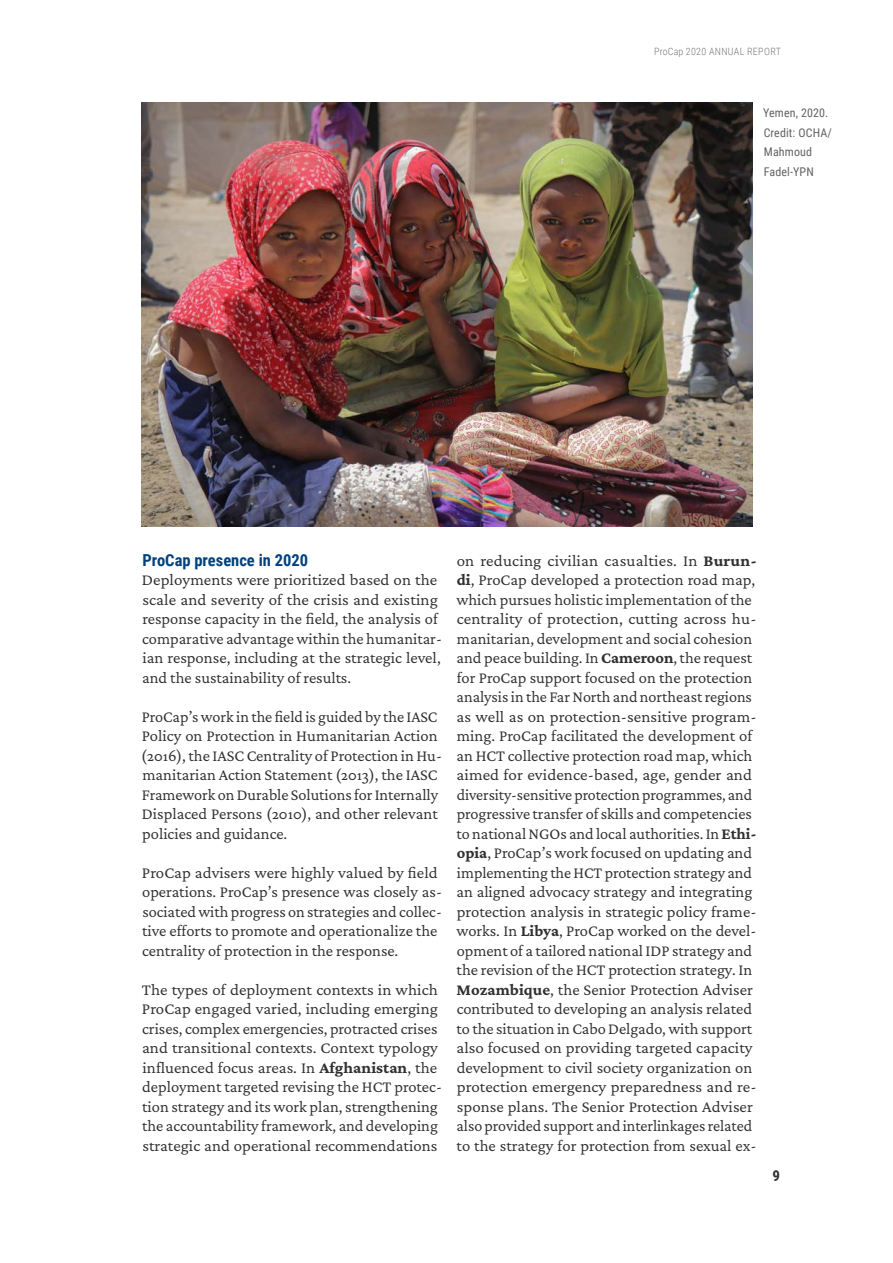
<style>
.page{position:relative;width:893px;height:1263px;background:#fff}
.page>*{position:absolute;margin:0;border:0;box-sizing:border-box;transform-origin:0 0}
.Body{font:16.5px/19.5px "Crimson Pro";color:#312f30}
.Heading_2{font:700 16.5px "Roboto Condensed";color:#01427c}
.t1{font:700 15px "Roboto Condensed";color:#312f30}
.Caption_Right{font:12px/19.5px "Roboto Condensed";letter-spacing:.01em;color:#636366}
.t2{font:300 10.05px "Roboto Condensed";letter-spacing:.035em;color:#76787b}
.s1{font-weight:700}
</style>
<div class="page">
<img style="left:142px;top:102px;width:611px;height:424px">
<p class="t2" style="left:654px;top:44px;width:128px">ProCap 2020 ANNUAL REPORT</p>
<p class="Caption_Right" style="left:763px;top:103px;width:70px">Yemen, 2020.<br>Credit: OCHA/<br>Mahmoud<br>Fadel-YPN</p>
<p class="Heading_2" style="left:143px;top:548px;width:167px">ProCap presence in 2020</p>
<p class="Body" style="left:142px;top:570px;width:302px">Deployments were prioritized based on the scale and severity of the crisis and existing response capacity in the field, the analysis of comparative advantage within the humanitar&shy;ian response, including at the strategic level, and the sustainability of results.</p>
<p class="Body" style="left:141px;top:706px;width:302px">ProCap’s work in the field is guided by the IASC Policy on Protection in Humanitarian Action (2016), the IASC Centrality of Protection in Hu&shy;manitarian Action Statement (2013), the IASC Framework on Durable Solutions for Internally Displaced Persons (2010), and other relevant policies and guidance.</p>
<p class="Body" style="left:142px;top:862px;width:302px">ProCap advisers were highly valued by field operations. ProCap’s presence was closely as&shy;sociated with progress on strategies and collec&shy;tive efforts to promote and operationalize the centrality of protection in the response.</p>
<p class="Body" style="left:142px;top:979px;width:302px">The types of deployment contexts in which ProCap engaged varied, including emerging crises, complex emergencies, protracted crises and transitional contexts. Context typology influenced focus areas. In <span class="s1">Afghanistan</span>, the deployment targeted revising the HCT protec&shy;tion strategy and its work plan, strengthening the accountability framework, and developing strategic and operational recommendations</p>
<p class="Body" style="left:456px;top:550px;width:302px">on reducing civilian casualties. In <span class="s1">Burun&shy;di</span>, ProCap developed a protection road map, which pursues holistic implementation of the centrality of protection, cutting across hu&shy;manitarian, development and social cohesion and peace building. In <span class="s1">Cameroon</span>, the request for ProCap support focused on the protection analysis in the Far North and northeast regions as well as on protection-sensitive program&shy;ming. ProCap facilitated the development of an HCT collective protection road map, which aimed for evidence-based, age, gender and diversity-sensitive protection programmes, and progressive transfer of skills and competencies to national NGOs and local authorities. In <span class="s1">Ethi&shy;opia</span>, ProCap’s work focused on updating and implementing the HCT protection strategy and an aligned advocacy strategy and integrating protection analysis in strategic policy frame&shy;works. In <span class="s1">Libya</span>, ProCap worked on the devel&shy;opment of a tailored national IDP strategy and the revision of the HCT protection strategy. In <span class="s1">Mozambique</span>, the Senior Protection Adviser contributed to developing an analysis related to the situation in Cabo Delgado, with support also focused on providing targeted capacity development to civil society organization on protection emergency preparedness and re&shy;sponse plans. The Senior Protection Adviser also provided support and interlinkages related to the strategy for protection from sexual ex-</p>
<p class="t1" style="left:773px;top:1165px;width:9px">9</p>
</div>
